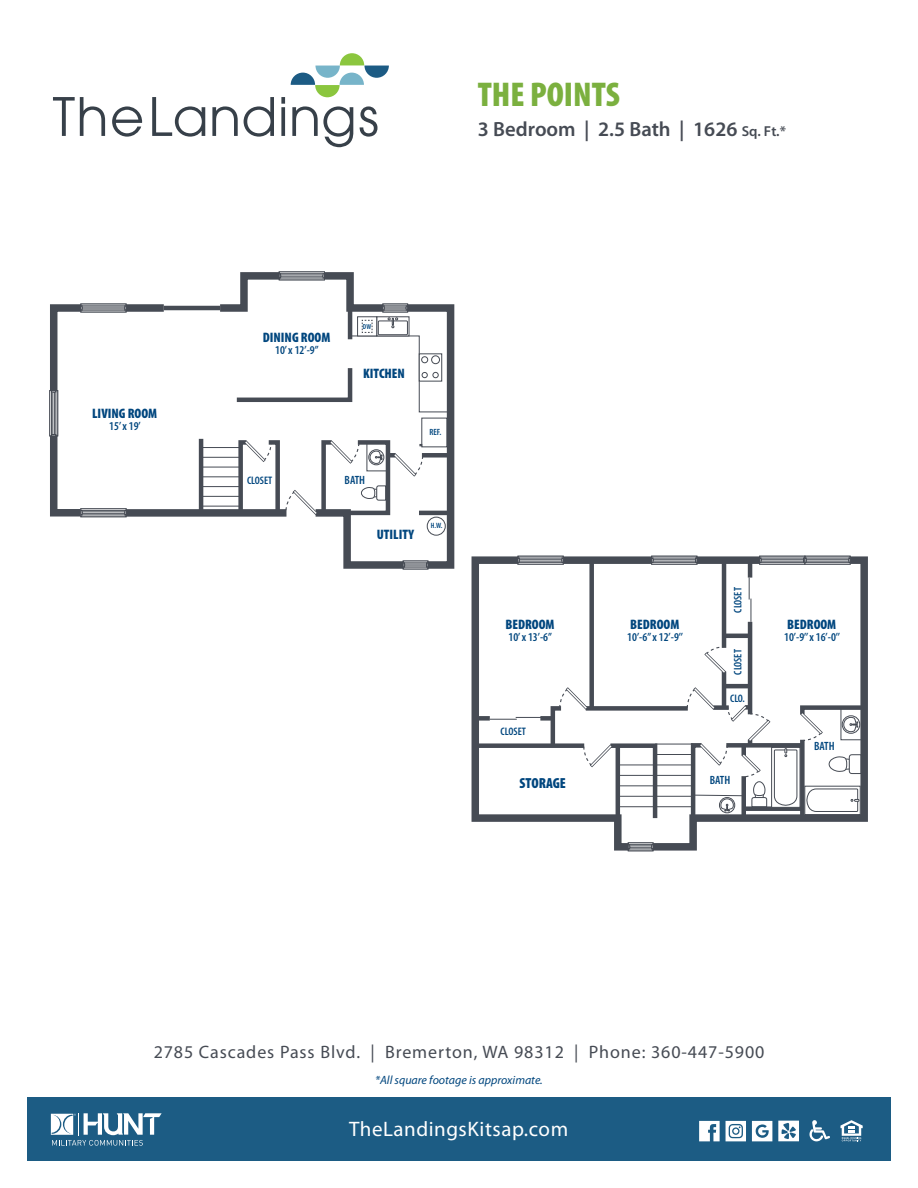
<style>
.page{position:relative;width:918px;height:1188px;background:#fff}
.page>*{position:absolute;margin:0;border:0;box-sizing:border-box;transform-origin:0 0}
.t1{font:900 condensed 34.5px "Myriad Pro";color:#7bb03f}
.t2{font:21px "Myriad Pro";letter-spacing:.025em;color:#fff}
.t3{font:600 20.55px "Myriad Pro";color:#464b54}
.t4{font:18px "Myriad Pro";letter-spacing:.05em;color:#464b54}
.t5{font:900 condensed 14.7px "Myriad Pro";color:#00467e}
.t6{font:900 condensed 13.8px "Myriad Pro";color:#00467e}
.t7{font:600 condensed 12px "Myriad Pro";color:#00467e}
.t8{font:italic 12px "Myriad Pro";color:#00467e}
.t9{font:600 condensed 10.95px "Myriad Pro";color:#00467e}
.t10{font:600 condensed 9px "Myriad Pro";color:#00467e}
.t11{font:600 condensed 7.65px "Myriad Pro";color:#00467e}
.t12{font:600 condensed 7.35px "Myriad Pro";color:#00467e}
.s1{font-size:14.4px}
</style>
<div class="page">
<svg style="left:53px;top:97px;width:52px;height:39px"></svg>
<svg style="left:112px;top:106px;width:30px;height:31px"></svg>
<svg style="left:152px;top:97px;width:53px;height:40px"></svg>
<svg style="left:212px;top:106px;width:26px;height:30px"></svg>
<svg style="left:244px;top:97px;width:30px;height:40px"></svg>
<svg style="left:281px;top:107px;width:4px;height:29px"></svg>
<svg style="left:281px;top:97px;width:4px;height:7px"></svg>
<svg style="left:292px;top:106px;width:61px;height:41px"></svg>
<svg style="left:359px;top:106px;width:19px;height:31px"></svg>
<svg style="left:291px;top:53px;width:98px;height:44px"></svg>
<div style="left:80px;top:304px;width:46px;height:8px;background:#909398"></div>
<hr style="left:80px;top:304px;width:46px;height:2px;background:#fff">
<hr style="left:80px;top:310px;width:46px;height:2px;background:#fff">
<hr style="left:82px;top:307px;width:43px;height:2px;background:#fff">
<div style="left:80px;top:508px;width:46px;height:9px;background:#888c91"></div>
<div style="left:80px;top:508px;width:46px;height:3px;background:#fff;border:1px solid #464b54"></div>
<div style="left:80px;top:515px;width:46px;height:2px;background:#fff;border:1px solid #464b54"></div>
<div style="left:82px;top:511px;width:43px;height:3px;background:#fff;border:1px solid #464b54"></div>
<div style="left:49px;top:390px;width:9px;height:46px;background:#86898f"></div>
<div style="left:56px;top:390px;width:2px;height:46px;background:#fff;border:1px solid #464b54"></div>
<div style="left:49px;top:390px;width:3px;height:46px;background:#fff;border:1px solid #464b54"></div>
<div style="left:52px;top:392px;width:3px;height:43px;background:#fff;border:1px solid #464b54"></div>
<div style="left:126px;top:509px;width:160px;height:8px;background:#464b54"></div>
<svg style="left:49px;top:428px;width:39px;height:90px"></svg>
<svg style="left:49px;top:303px;width:39px;height:95px"></svg>
<div style="left:126px;top:304px;width:38px;height:8px;background:#464b54"></div>
<hr style="left:199px;top:439px;width:4px;height:74px;background:#464b54">
<hr style="left:201px;top:447px;width:40px;height:1px;background:#464b54">
<hr style="left:201px;top:457px;width:40px;height:1px;background:#464b54">
<hr style="left:201px;top:467px;width:40px;height:1px;background:#464b54">
<hr style="left:201px;top:476px;width:40px;height:1px;background:#464b54">
<hr style="left:201px;top:486px;width:40px;height:1px;background:#464b54">
<hr style="left:201px;top:496px;width:40px;height:1px;background:#464b54">
<hr style="left:201px;top:506px;width:40px;height:1px;background:#464b54">
<svg style="left:213px;top:271px;width:242px;height:299px"></svg>
<hr style="left:164px;top:306px;width:56px;height:4px;background:#464b54">
<div style="left:628px;top:842px;width:25px;height:9px;background:#8a8d92"></div>
<div style="left:628px;top:842px;width:25px;height:3px;background:#fff;border:1px solid #464b54"></div>
<div style="left:628px;top:849px;width:25px;height:2px;background:#fff;border:1px solid #464b54"></div>
<div style="left:629px;top:846px;width:23px;height:2px;background:#fff;border:1px solid #464b54"></div>
<svg style="left:471px;top:555px;width:165px;height:297px"></svg>
<svg style="left:646px;top:555px;width:222px;height:297px"></svg>
<div style="left:697px;top:556px;width:63px;height:8px;background:#464b54"></div>
<div style="left:563px;top:556px;width:89px;height:8px;background:#464b54"></div>
<hr style="left:748px;top:622px;width:4px;height:92px;background:#464b54">
<hr style="left:748px;top:560px;width:4px;height:18px;background:#464b54">
<hr style="left:722px;top:560px;width:4px;height:88px;background:#464b54">
<hr style="left:722px;top:672px;width:4px;height:36px;background:#464b54">
<hr style="left:724px;top:634px;width:26px;height:4px;background:#464b54">
<hr style="left:724px;top:684px;width:26px;height:4px;background:#464b54">
<div style="left:586px;top:706px;width:102px;height:5px;background:#464b54"></div>
<div style="left:589px;top:560px;width:5px;height:148px;background:#464b54"></div>
<div style="left:540px;top:716px;width:13px;height:5px;background:#464b54"></div>
<div style="left:475px;top:716px;width:15px;height:5px;background:#464b54"></div>
<div style="left:475px;top:743px;width:109px;height:5px;background:#464b54"></div>
<hr style="left:655px;top:744px;width:38px;height:1px;background:#464b54">
<hr style="left:655px;top:754px;width:38px;height:1px;background:#464b54">
<hr style="left:618px;top:765px;width:75px;height:1px;background:#464b54">
<hr style="left:618px;top:775px;width:75px;height:1px;background:#464b54">
<hr style="left:618px;top:785px;width:75px;height:1px;background:#464b54">
<hr style="left:618px;top:796px;width:75px;height:1px;background:#464b54">
<hr style="left:618px;top:806px;width:75px;height:1px;background:#464b54">
<svg style="left:702px;top:646px;width:26px;height:30px"></svg>
<svg style="left:686px;top:685px;width:182px;height:138px"></svg>
<svg style="left:548px;top:685px;width:112px;height:138px"></svg>
<svg style="left:749px;top:578px;width:3px;height:44px"></svg>
<svg style="left:490px;top:717px;width:51px;height:3px"></svg>
<div style="left:27px;top:1098px;width:864px;height:63px;background:#1c5c84"></div>
<svg style="left:51px;top:1113px;width:111px;height:33px"></svg>
<svg style="left:840px;top:1120px;width:23px;height:21px"></svg>
<svg style="left:810px;top:1120px;width:20px;height:21px"></svg>
<svg style="left:699px;top:1121px;width:21px;height:20px"></svg>
<svg style="left:752px;top:1121px;width:20px;height:20px"></svg>
<svg style="left:726px;top:1121px;width:20px;height:20px"></svg>
<svg style="left:778px;top:1121px;width:21px;height:20px"></svg>
<p class="t6" style="left:92px;top:405px;width:67px">LIVING ROOM</p>
<p class="t7" style="left:109px;top:419px;width:33px">15’ x 19’</p>
<h1 class="t1" style="left:478px;top:73px;width:144px">THE POINTS</h1>
<h3 class="t3" style="left:478px;top:116px;width:310px">3 Bedroom | 2.5 Bath | 1626 <span class="s1">Sq. Ft.*</span></h3>
<p class="t6" style="left:263px;top:328px;width:69px">DINING ROOM</p>
<p class="t7" style="left:275px;top:343px;width:45px">10’ x 12’-9’’</p>
<p class="t12" style="left:363px;top:322px;width:10px">DW</p>
<p class="t6" style="left:363px;top:364px;width:43px">KITCHEN</p>
<p class="t10" style="left:429px;top:426px;width:13px">REF.</p>
<p class="t9" style="left:247px;top:474px;width:27px">CLOSET</p>
<p class="t7" style="left:345px;top:473px;width:22px">BATH</p>
<p class="t6" style="left:377px;top:526px;width:39px">UTILITY</p>
<p class="t11" style="left:431px;top:521px;width:13px">H.W.</p>
<p class="t6" style="left:505px;top:616px;width:51px">BEDROOM</p>
<p class="t7" style="left:508px;top:630px;width:45px">10’ x 13’-6’’</p>
<p class="t9" style="left:501px;top:724px;width:27px">CLOSET</p>
<p class="t6" style="left:630px;top:616px;width:51px">BEDROOM</p>
<p class="t7" style="left:627px;top:630px;width:57px">10’-6’’ x 12’-9’’</p>
<p class="t9" style="left:731px;top:613px;width:27px;rotate:-90deg">CLOSET</p>
<p class="t9" style="left:731px;top:675px;width:27px;rotate:-90deg">CLOSET</p>
<p class="t9" style="left:730px;top:692px;width:16px">CLO.</p>
<p class="t5" style="left:520px;top:774px;width:48px">STORAGE</p>
<p class="t7" style="left:710px;top:773px;width:22px">BATH</p>
<p class="t6" style="left:787px;top:616px;width:51px">BEDROOM</p>
<p class="t7" style="left:784px;top:630px;width:57px">10’-9’’ x 16’-0’’</p>
<p class="t7" style="left:814px;top:738px;width:22px">BATH</p>
<h3 class="t4" style="left:154px;top:1041px;width:612px">2785 Cascades Pass Blvd. | Bremerton, WA 98312 | Phone: 360-447-5900</h3>
<p class="t8" style="left:375px;top:1072px;width:169px">*All square footage is approximate.</p>
<h2 class="t2" style="left:349px;top:1116px;width:221px">TheLandingsKitsap.com</h2>
</div>
